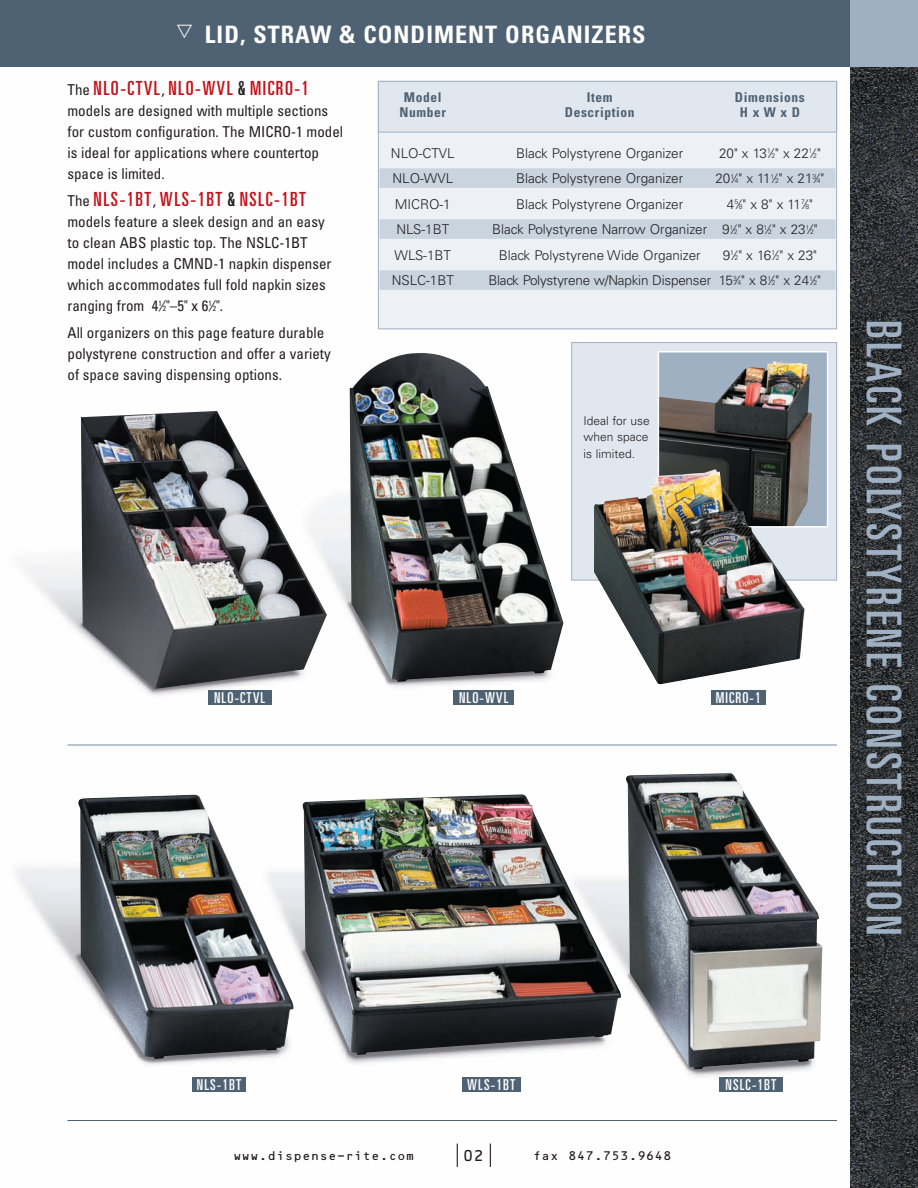
<style>
.page{position:relative;width:918px;height:1188px;background:#fff}
.page>*{position:absolute;margin:0;border:0;box-sizing:border-box;transform-origin:0 0}
.t1{font:ultra-condensed 48px "Univers";letter-spacing:.075em;color:#9fb0c3}
.t2{font:700 condensed 24px "Univers";letter-spacing:.045em;color:#fff}
.t3{font:ultra-condensed 19.5px "Univers";letter-spacing:.075em;color:#c4121a}
.t4{font:condensed 15px/21px "Univers";color:#231f20}
.t5{font:ultra-condensed 15px "Univers";letter-spacing:.075em;color:#fff}
.t6{font:15px "OCRB";color:#231f20}
.t7{font:300 13.5px "Univers";color:#231f20}
.t8{font:700 condensed 13.5px "Univers";letter-spacing:.045em;color:#4f6273}
.t9{font:12px "OCRB";color:#231f20}
.t10{font:300 12px/16.5px "Univers";color:#231f20;text-align:justify}
.s1{font-stretch:condensed;font-size:15px;color:#231f20}
.s2{color:#231f20}
.s3{font-size:7.5px}
.s4{font-size:6.75px}
</style>
<div class="page">
<img style="left:16px;top:80px;width:822px;height:1087px">
<div style="left:0;top:0;width:850px;height:68px;background:#4f6273"></div>
<div style="left:572px;top:343px;width:264px;height:237px;background:#e1e7ee"></div>
<div style="left:571px;top:342px;width:266px;height:238px;border:1px solid #9fb0c3"></div>
<img style="left:850px;top:68px;width:68px;height:1120px">
<hr style="left:68px;top:1120px;width:769px;height:1px;background:#4f6273">
<div style="left:850px;top:0;width:68px;height:68px;background:#9fb0c3"></div>
<div style="left:379px;top:82px;width:457px;height:247px;background:#edf1f5"></div>
<div style="left:379px;top:82px;width:457px;height:50px;background:#e1e7ee"></div>
<div style="left:378px;top:81px;width:459px;height:52px;border:1px solid #9fb0c3"></div>
<div style="left:380px;top:168px;width:456px;height:20px;background:#cad4df"></div>
<div style="left:380px;top:219px;width:456px;height:20px;background:#cad4df"></div>
<div style="left:380px;top:270px;width:456px;height:20px;background:#cad4df"></div>
<img style="left:81px;top:411px;width:246px;height:278px">
<img style="left:350px;top:352px;width:213px;height:330px">
<div style="left:659px;top:352px;width:168px;height:174px;background:#9fb0c3"></div>
<img style="left:661px;top:361px;width:151px;height:145px">
<div style="left:658px;top:351px;width:170px;height:177px;border:2px solid #fff"></div>
<img style="left:594px;top:469px;width:211px;height:215px">
<div style="left:208px;top:690px;width:64px;height:15px;background:#4f6273"></div>
<div style="left:454px;top:690px;width:60px;height:15px;background:#4f6273"></div>
<div style="left:711px;top:690px;width:55px;height:15px;background:#4f6273"></div>
<img style="left:302px;top:794px;width:319px;height:261px">
<img style="left:78px;top:795px;width:216px;height:264px">
<img style="left:626px;top:773px;width:197px;height:297px">
<div style="left:719px;top:1078px;width:64px;height:14px;background:#4f6273"></div>
<div style="left:192px;top:1078px;width:54px;height:14px;background:#4f6273"></div>
<div style="left:462px;top:1078px;width:59px;height:14px;background:#4f6273"></div>
<hr style="left:68px;top:744px;width:769px;height:2px;background:#9fb0c3">
<svg style="left:457px;top:1144px;width:1px;height:23px"></svg>
<svg style="left:490px;top:1144px;width:1px;height:23px"></svg>
<h2 class="t2" style="left:205px;top:26px;width:442px">LID, STRAW &amp; CONDIMENT ORGANIZERS</h2>
<h3 class="t3" style="left:68px;top:81px;width:243px"><span class="s1">The</span> NLO-CTVL<span class="s1">,</span> NLO-WVL <span class="s2">&amp;</span> MICRO-1</h3>
<p class="t4" style="left:68px;top:101px;width:277px">models are designed with multiple sections for custom configuration. The MICRO-1 model is ideal for applications where countertop space is limited.</p>
<h3 class="t3" style="left:68px;top:192px;width:240px"><span class="s1">The</span> NLS-1BT<span class="s1">,</span> WLS-1BT <span class="s2">&amp;</span> NSLC-1BT</h3>
<p class="t4" style="left:68px;top:213px;width:266px">models feature a sleek design and an easy to clean ABS plastic top. The NSLC-1BT model includes a CMND-1 napkin dispenser which accommodates full fold napkin sizes ranging from 4<sup>1</sup>⁄<span class="s3">2</span>"–5" x 6<sup>1</sup>⁄<span class="s3">2</span>".</p>
<p class="t4" style="left:68px;top:324px;width:265px">All organizers on this page feature durable polystyrene construction and offer a variety of space saving dispensing options.</p>
<p class="t8" style="left:404px;top:93px;width:39px">Model</p>
<p class="t8" style="left:587px;top:93px;width:27px">Item</p>
<p class="t8" style="left:735px;top:93px;width:71px">Dimensions</p>
<p class="t8" style="left:400px;top:108px;width:48px">Number</p>
<p class="t8" style="left:565px;top:108px;width:71px">Description</p>
<p class="t8" style="left:740px;top:108px;width:61px">HxWxD</p>
<p class="t7" style="left:391px;top:148px;width:65px">NLO-CTVL</p>
<p class="t7" style="left:516px;top:148px;width:169px">Black Polystyrene Organizer</p>
<p class="t7" style="left:719px;top:148px;width:103px">20" x 13<sup>1</sup>⁄<span class="s4">2</span>" x 22<sup>1</sup>⁄<span class="s4">2</span>"</p>
<p class="t7" style="left:392px;top:174px;width:62px">NLO-WVL</p>
<p class="t7" style="left:516px;top:174px;width:169px">Black Polystyrene Organizer</p>
<p class="t7" style="left:715px;top:174px;width:110px">20<sup>1</sup>⁄<span class="s4">4</span>" x 11<sup>1</sup>⁄<span class="s4">2</span>" x 21<sup>3</sup>⁄<span class="s4">4</span>"</p>
<p class="t7" style="left:395px;top:199px;width:57px">MICRO-1</p>
<p class="t7" style="left:516px;top:199px;width:169px">Black Polystyrene Organizer</p>
<p class="t7" style="left:727px;top:199px;width:87px">4<sup>5</sup>⁄<span class="s4">8</span>" x 8" x 11<sup>7</sup>⁄<span class="s4">8</span>"</p>
<p class="t7" style="left:396px;top:225px;width:54px">NLS-1BT</p>
<p class="t7" style="left:492px;top:225px;width:327px">Black Polystyrene Narrow Organizer 9<sup>1</sup>⁄<span class="s4">2</span>" x 8<sup>1</sup>⁄<span class="s4">2</span>" x 23<sup>1</sup>⁄<span class="s4">2</span>"</p>
<p class="t7" style="left:395px;top:250px;width:58px">WLS-1BT</p>
<p class="t7" style="left:499px;top:250px;width:203px">Black Polystyrene Wide Organizer</p>
<p class="t7" style="left:723px;top:250px;width:96px">9<sup>1</sup>⁄<span class="s4">2</span>" x 16<sup>1</sup>⁄<span class="s4">2</span>" x 23"</p>
<p class="t7" style="left:392px;top:276px;width:64px">NSLC-1BT</p>
<p class="t7" style="left:488px;top:276px;width:334px">Black Polystyrene w/Napkin Dispenser 15<sup>3</sup>⁄<span class="s4">4</span>" x 8<sup>1</sup>⁄<span class="s4">2</span>" x 24<sup>1</sup>⁄<span class="s4">2</span>"</p>
<p class="t10" style="left:584px;top:413px;width:68px">Ideal for use when space is limited.</p>
<p class="t5" style="left:214px;top:692px;width:53px">NLO-CTVL</p>
<p class="t5" style="left:459px;top:692px;width:51px">NLO-WVL</p>
<p class="t5" style="left:716px;top:692px;width:47px">MICRO-1</p>
<h1 class="t1" style="left:902px;top:320px;width:616px;rotate:90deg">BLACK POLYSTYRENE CONSTRUCTION</h1>
<p class="t5" style="left:197px;top:1079px;width:46px">NLS-1BT</p>
<p class="t5" style="left:467px;top:1079px;width:50px">WLS-1BT</p>
<p class="t5" style="left:726px;top:1079px;width:52px">NSLC-1BT</p>
<p class="t9" style="left:233px;top:1152px;width:183px">www.dispense-rite.com</p>
<p class="t6" style="left:463px;top:1150px;width:23px">02</p>
<p class="t9" style="left:533px;top:1152px;width:141px">fax 847.753.9648</p>
</div>
